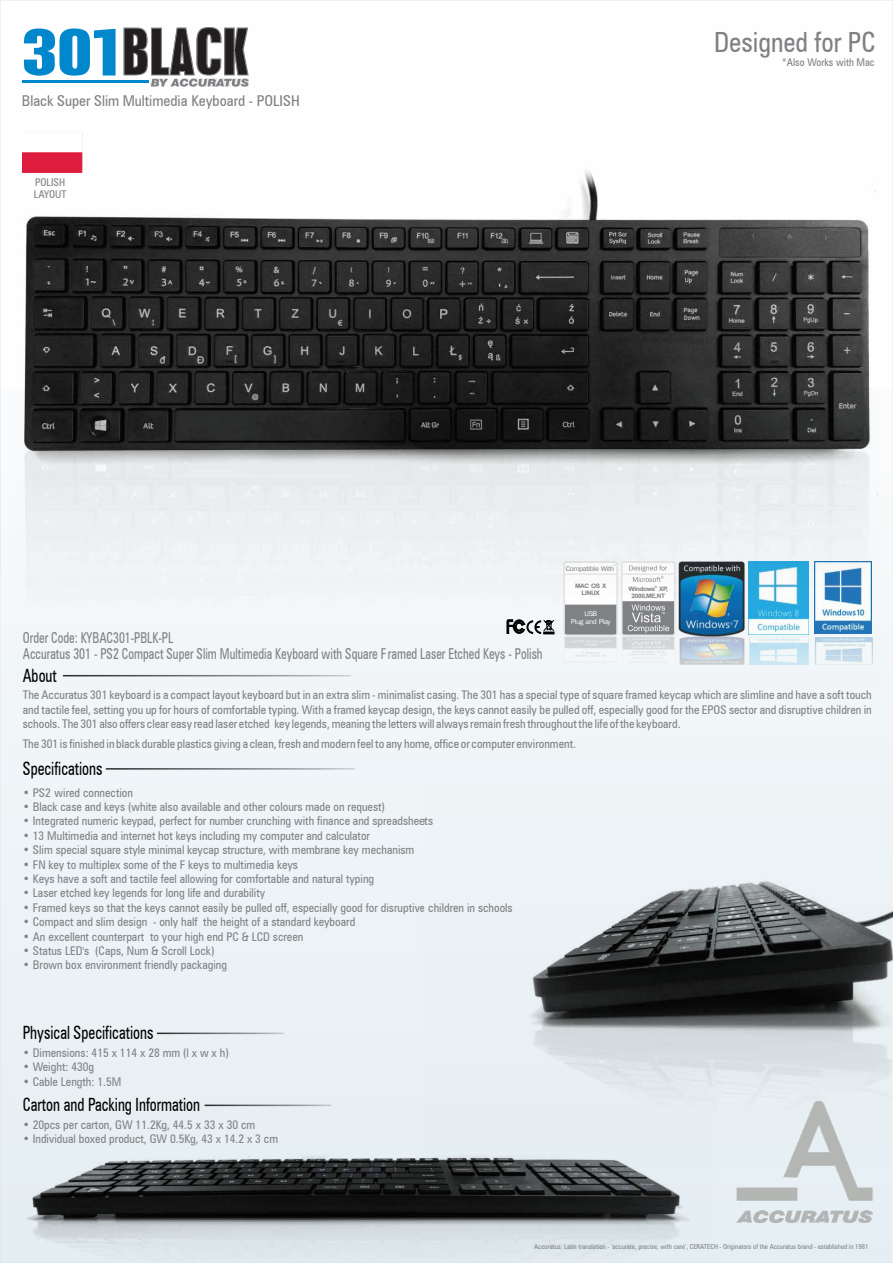
<style>
.page{position:relative;width:893px;height:1263px;background:#fff}
.page>*{position:absolute;margin:0;border:0;box-sizing:border-box;transform-origin:0 0}
.t1{font:52.5px "Pilsen Plakat";color:#231f20;scale:.95 1}
.t2{font:condensed 27.9px "Zurich BT";color:#808285;scale:.96 1}
.t3{font:condensed 18.3px "Zurich BT";color:#000;scale:.82 1}
.t4{font:condensed 15px/16.2px "Zurich BT";color:#808285;scale:.82 1}
.t5{font:condensed 14.85px "Zurich BT";color:#808285}
.t6{font:condensed 12px/14.4px "Zurich BT";color:#808285;text-align:justify}
.t7{font:condensed 10.65px/12.8px "Zurich BT";color:#808285}
.t8{font:7.05px "Franklin Gothic";letter-spacing:-.05em;color:#808285;scale:1.08 1}
.t9{font:7.05px/7.9px "Franklin Gothic";letter-spacing:-.05em;color:#fff;text-align:center;scale:1.08 1}
.t10{font:condensed 6.9px "Zurich BT";color:#808285}
.t11{font:700 6.15px/6.8px "Arial";letter-spacing:-.055em;color:#808285;text-align:center;scale:1.08 1}
.t12{font:3.45px "Franklin Gothic";color:#808285;scale:1.08 1}
.t13{font:700 3px "Arial";color:#808285;scale:1.08 1}
.s1{font-size:52.2px;color:#0088cd}
</style>
<div class="page">
<div style="left:0;top:390px;width:892px;height:873px;background:#edf4f7"></div>
<img style="left:1px;top:1104px;width:713px;height:159px">
<hr style="left:157px;top:1032px;width:127px;height:2px;background:#000">
<hr style="left:106px;top:768px;width:249px;height:2px;background:#000">
<hr style="left:205px;top:1104px;width:126px;height:2px;background:#000">
<img style="left:422px;top:730px;width:471px;height:438px">
<img style="left:711px;top:1080px;width:179px;height:168px">
<img style="left:22px;top:27px;width:856px;height:650px">
<img style="left:23px;top:131px;width:60px;height:41px">
<h1 class="t1" style="left:22px;top:9px;width:239px"><span class="s1">301</span>BLACK</h1>
<p class="t5" style="left:22px;top:92px;width:279px">Black Super Slim Multimedia Keyboard - POLISH</p>
<p class="t7" style="left:34px;top:175px;width:34px">POLISH<br>LAYOUT</p>
<h2 class="t2" style="left:714px;top:25px;width:170px">Designed for PC</h2>
<p class="t7" style="left:782px;top:55px;width:94px">*Also Works with Mac</p>
<p class="t4" style="left:23px;top:629px;width:635px">Order Code: KYBAC301-PBLK-PL<br>Accuratus 301 - PS2 Compact Super Slim Multimedia Keyboard with Square F ramed Laser Etched Keys - Polish</p>
<h3 class="t3" style="left:23px;top:664px;width:43px">About</h3>
<p class="t12" style="left:614px;top:564px;width:4px">*</p>
<p class="t8" style="left:566px;top:564px;width:46px">Compatible With</p>
<p class="t9" style="left:571px;top:610px;width:38px">USB<br>Plug and Play</p>
<p class="t11" style="left:575px;top:582px;width:31px">MAC OS X<br>LINUX</p>
<p class="t13" style="left:655px;top:584px;width:4px">®</p>
<p class="t11" style="left:629px;top:585px;width:38px">Windows XP,<br>2000,ME,NT</p>
<p class="t6" style="left:23px;top:688px;width:851px">The Accuratus 301 keyboard is a compact layout keyboard but in an extra slim - minimalist casing. The 301 has a special type of square framed keycap which are slimline and have a soft touch and tactile feel, setting you up for hours of comfortable typing. With a framed keycap design, the keys cannot easily be pulled off, especially good for the EPOS sector and disruptive children in schools. The 301 also offers clear easy read laser etched key legends, meaning the letters will always remain fresh throughout the life of the keyboard.</p>
<p class="t6" style="left:23px;top:737px;width:555px">The 301 is finished in black durable plastics giving a clean, fresh and modern feel to any home, office or computer environment.</p>
<h3 class="t3" style="left:23px;top:757px;width:99px">Specifications</h3>
<p class="t6" style="left:23px;top:785px;width:112px">• PS2 wired connection</p>
<p class="t6" style="left:23px;top:799px;width:364px">• Black case and keys (white also available and other colours made on request)</p>
<p class="t6" style="left:23px;top:814px;width:412px">• Integrated numeric keypad, perfect for number crunching with finance and spreadsheets</p>
<p class="t6" style="left:23px;top:828px;width:349px">• 13 Multimedia and internet hot keys including my computer and calculator</p>
<p class="t6" style="left:23px;top:843px;width:393px">• Slim special square style minimal keycap structure, with membrane key mechanism</p>
<p class="t6" style="left:23px;top:857px;width:277px">• FN key to multiplex some of the F keys to multimedia keys</p>
<p class="t6" style="left:23px;top:871px;width:353px">• Keys have a soft and tactile feel allowing for comfortable and natural typing</p>
<p class="t6" style="left:23px;top:886px;width:244px">• Laser etched key legends for long life and durability</p>
<p class="t6" style="left:23px;top:900px;width:491px">• Framed keys so that the keys cannot easily be pulled off, especially good for disruptive children in schools</p>
<p class="t6" style="left:23px;top:915px;width:334px">• Compact and slim design - only half the height of a standard keyboard</p>
<p class="t6" style="left:23px;top:929px;width:282px">• An excellent counterpart to your high end PC &amp; LCD screen</p>
<p class="t6" style="left:23px;top:943px;width:193px">• Status LED's (Caps, Num &amp; Scroll Lock)</p>
<p class="t6" style="left:23px;top:958px;width:206px">• Brown box environment friendly packaging</p>
<h3 class="t3" style="left:23px;top:1021px;width:161px">Physical Specifications</h3>
<p class="t6" style="left:23px;top:1045px;width:208px">• Dimensions: 415 x 114 x 28 mm (l x w x h)</p>
<p class="t6" style="left:23px;top:1060px;width:73px">• Weight: 430g</p>
<p class="t6" style="left:23px;top:1074px;width:100px">• Cable Length: 1.5M</p>
<h3 class="t3" style="left:23px;top:1093px;width:218px">Carton and Packing Information</h3>
<p class="t6" style="left:23px;top:1117px;width:234px">• 20pcs per carton, GW 11.2Kg, 44.5 x 33 x 30 cm</p>
<p class="t6" style="left:23px;top:1132px;width:257px">• Individual boxed product, GW 0.5Kg, 43 x 14.2 x 3 cm</p>
<p class="t10" style="left:534px;top:1242px;width:336px">Accuratus: Latin translation - ‘accurate, precise, with care’, CERATECH - Originators of the Accuratus brand - established in 1981</p>
</div>
